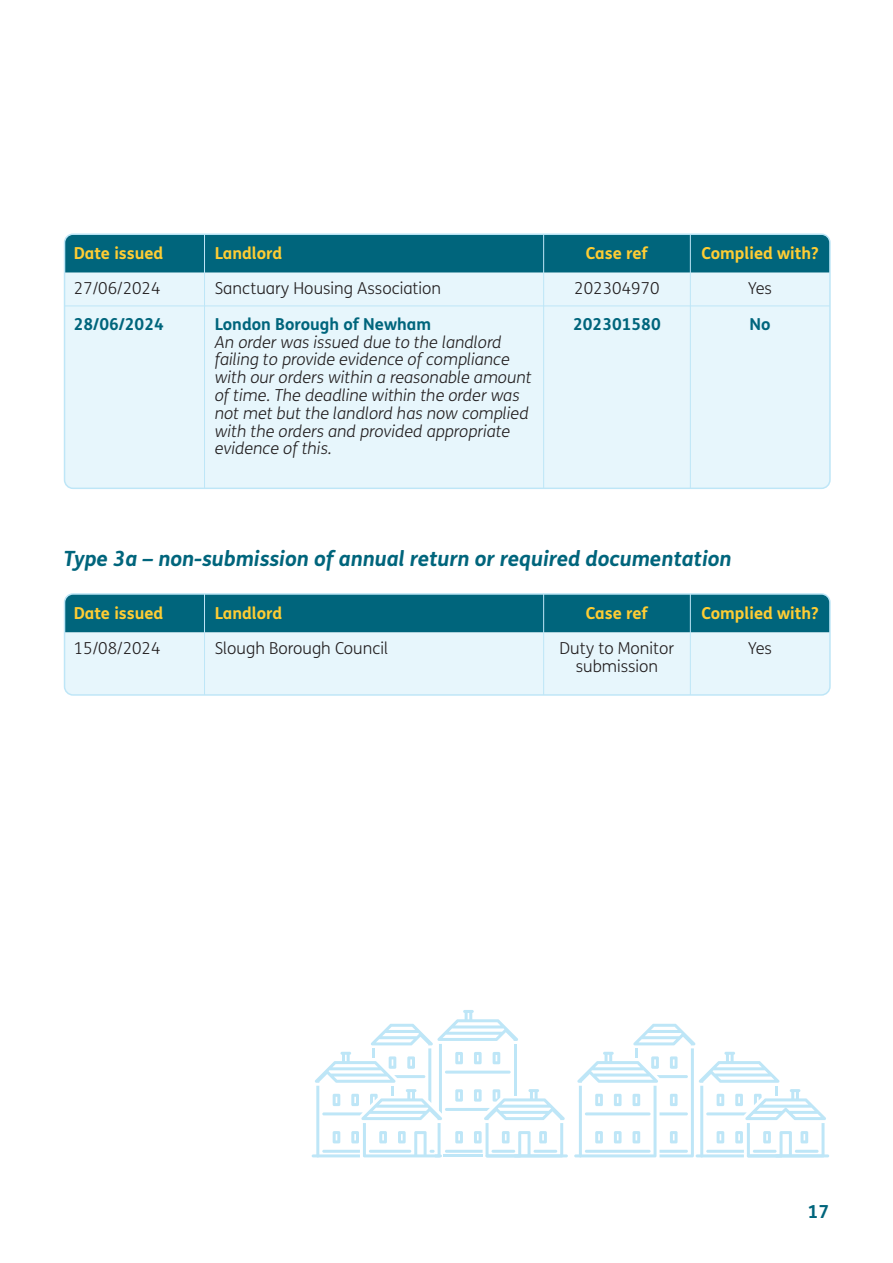
<style>
.page{position:relative;width:893px;height:1263px;background:#fff}
.page>*{position:absolute;margin:0;border:0;box-sizing:border-box;transform-origin:0 0}
.Heading_2{font:italic 700 21px "FS Me";color:#00657c}
.t1{font:700 18px "FS Me";color:#00657c}
.t2{font:italic 300 16.5px/17.9px "FS Me";color:#231f20}
.t3{font:300 16.5px/17.9px "FS Me";color:#231f20;text-align:center}
.t4{font:700 16.5px "FS Me";color:#fecd33}
.t5{font:700 16.5px "FS Me";color:#00657c}
</style>
<div class="page">
<div style="left:65px;top:234px;width:765px;height:254px;background:#e7f6fc;border-radius:9px"></div>
<div style="left:67px;top:236px;width:761px;height:36px;background:#00657c"></div>
<div style="left:64px;top:233px;width:767px;height:256px;border:2px solid #bee6f7;border-radius:9px"></div>
<hr style="left:64px;top:306px;width:766px;height:1px;background:#bee6f7">
<hr style="left:543px;top:234px;width:1px;height:254px;background:#bee6f7">
<hr style="left:690px;top:234px;width:1px;height:254px;background:#bee6f7">
<hr style="left:204px;top:234px;width:1px;height:254px;background:#bee6f7">
<div style="left:65px;top:594px;width:765px;height:101px;background:#e7f6fc;border-radius:9px"></div>
<div style="left:67px;top:596px;width:761px;height:36px;background:#00657c"></div>
<div style="left:64px;top:593px;width:767px;height:103px;border:2px solid #bee6f7;border-radius:9px"></div>
<hr style="left:543px;top:594px;width:1px;height:101px;background:#bee6f7">
<hr style="left:690px;top:594px;width:1px;height:101px;background:#bee6f7">
<hr style="left:204px;top:594px;width:1px;height:101px;background:#bee6f7">
<hr style="left:747px;top:1154px;width:82px;height:3px;background:#bee6f7">
<hr style="left:486px;top:1154px;width:82px;height:3px;background:#bee6f7">
<svg style="left:312px;top:1010px;width:253px;height:147px"></svg>
<svg style="left:574px;top:1024px;width:252px;height:133px"></svg>
<p class="t4" style="left:74px;top:241px;width:91px">Date issued</p>
<p class="t3" style="left:74px;top:279px;width:88px">27/06/2024</p>
<p class="t5" style="left:74px;top:311px;width:92px">28/06/2024</p>
<p class="t4" style="left:215px;top:241px;width:69px">Landlord</p>
<p class="t3" style="left:215px;top:279px;width:228px">Sanctuary Housing Association</p>
<p class="t5" style="left:215px;top:311px;width:218px">London Borough of Newham</p>
<p class="t2" style="left:215px;top:332px;width:318px">An order was issued due to the landlord failing to provide evidence of compliance with our orders within a reasonable amount of time. The deadline within the order was not met but the landlord has now complied with the orders and provided appropriate evidence of this.</p>
<p class="t4" style="left:586px;top:241px;width:63px">Case ref</p>
<p class="t3" style="left:574px;top:279px;width:87px">202304970</p>
<p class="t5" style="left:573px;top:311px;width:89px">202301580</p>
<p class="t4" style="left:701px;top:241px;width:119px">Complied with?</p>
<p class="t3" style="left:748px;top:279px;width:25px">Yes</p>
<p class="t5" style="left:750px;top:311px;width:23px">No</p>
<p class="Heading_2" style="left:64px;top:542px;width:669px">Type 3a – non-submission of annual return or required documentation</p>
<p class="t4" style="left:74px;top:600px;width:91px">Date issued</p>
<p class="t3" style="left:74px;top:639px;width:88px">15/08/2024</p>
<p class="t4" style="left:215px;top:600px;width:69px">Landlord</p>
<p class="t3" style="left:215px;top:639px;width:175px">Slough Borough Council</p>
<p class="t4" style="left:586px;top:600px;width:63px">Case ref</p>
<p class="t3" style="left:560px;top:639px;width:116px">Duty to Monitor submission</p>
<p class="t4" style="left:701px;top:600px;width:119px">Complied with?</p>
<p class="t3" style="left:748px;top:639px;width:25px">Yes</p>
<p class="t1" style="left:808px;top:1198px;width:23px">17</p>
</div>
